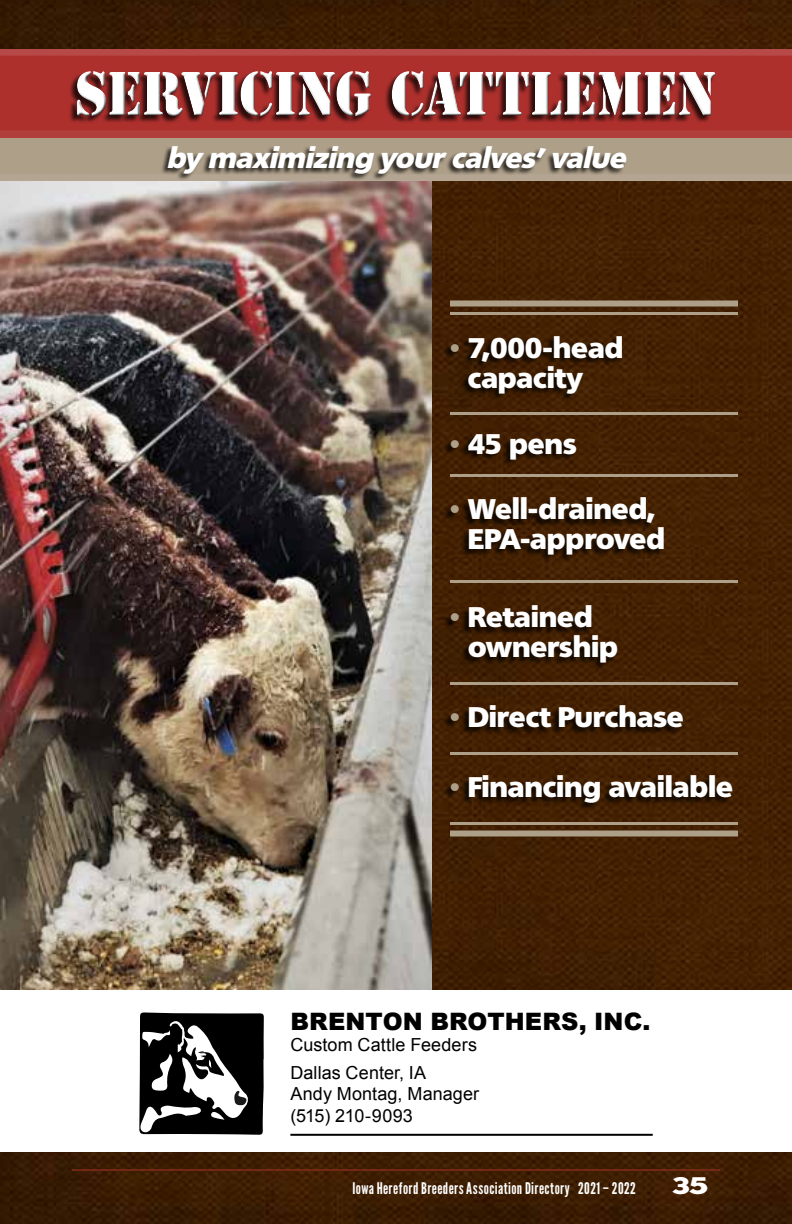
<style>
.page{position:relative;width:792px;height:1224px;background:#fff}
.page>*{position:absolute;margin:0;border:0;box-sizing:border-box;transform-origin:0 0}
.t1{font:58px "Stencil Std";letter-spacing:-.015em;color:#fff;scale:.92 1}
.t2{font:27.6px/29.8px "Fustian";letter-spacing:.01em;color:#fff}
.t3{font:italic 27.6px "Fustian";color:#fff}
.t4{font:900 24px "Arial";color:#000}
.t5{font:24px "Chunk Five";color:#fff;scale:1.35 1}
.t6{font:18px/27.6px "Arial";letter-spacing:.005em;color:#000}
.t7{font:16px "League Gothic";letter-spacing:.025em;color:#fff}
.s1{color:#ae9f89}
.s2{font-style:inherit}
</style>
<div class="page">
<img style="left:0;top:0;width:792px;height:1224px">
<img style="left:0;top:183px;width:432px;height:807px">
<div style="left:0;top:119px;width:792px;height:64px;background:#ae9f89"></div>
<div style="left:0;top:48px;width:792px;height:92px;background:#b1b4b6;opacity:.25"></div>
<div style="left:69px;top:72px;width:646px;height:52px;background:#000;opacity:.75"></div>
<div style="left:75px;top:70px;width:643px;height:46px;background:#fff;opacity:.75"></div>
<div style="left:75px;top:72px;width:643px;height:47px;background:#000;opacity:.75"></div>
<div style="left:443px;top:336px;width:289px;height:475px;background:#000;opacity:.75"></div>
<hr style="left:450px;top:312px;width:288px;height:3px;background:#ae9f89">
<hr style="left:450px;top:412px;width:288px;height:3px;background:#ae9f89">
<hr style="left:450px;top:474px;width:288px;height:3px;background:#ae9f89">
<hr style="left:450px;top:580px;width:288px;height:3px;background:#ae9f89">
<hr style="left:450px;top:682px;width:288px;height:3px;background:#ae9f89">
<hr style="left:450px;top:752px;width:288px;height:3px;background:#ae9f89">
<hr style="left:450px;top:822px;width:288px;height:3px;background:#ae9f89">
<div style="left:0;top:990px;width:792px;height:162px;background:#fff"></div>
<svg style="left:139px;top:1012px;width:125px;height:123px"></svg>
<hr style="left:290px;top:1134px;width:363px;height:2px;background:#000">
<div style="left:160px;top:146px;width:466px;height:36px;background:#000;opacity:.75"></div>
<div style="left:450px;top:300px;width:288px;height:6px;background:#ae9f89"></div>
<div style="left:450px;top:830px;width:288px;height:6px;background:#ae9f89"></div>
<hr style="left:72px;top:1169px;width:648px;height:2px;background:#832d1a">
<h1 class="t1" style="left:75px;top:56px;width:700px">SERVICING CATTLEMEN</h1>
<p class="t3" style="left:167px;top:144px;width:466px">by maximizing your calves’ value</p>
<p class="t2" style="left:468px;top:334px;width:157px;text-indent:-18px"><span class="s1">•</span> 7,000-head capacity</p>
<p class="t2" style="left:450px;top:430px;width:128px"><span class="s1">•</span> 45 pens</p>
<p class="t2" style="left:468px;top:496px;width:198px;text-indent:-18px"><span class="s1">•</span> Well-drained,<br>EPA-approved</p>
<p class="t2" style="left:468px;top:603px;width:151px;text-indent:-18px"><span class="s1">•</span> Retained ownership</p>
<p class="t2" style="left:450px;top:703px;width:235px"><span class="s1">•</span> Direct Purchase</p>
<p class="t2" style="left:450px;top:773px;width:284px"><span class="s1">•</span> Financing available</p>
<p class="t4" style="left:290px;top:1004px;width:362px">BRENTON BROTHERS, INC.</p>
<p class="t6" style="left:290px;top:1031px;width:188px">Custom Cattle Feeders<br>Dallas Center, IA</p>
<p class="t6" style="left:290px;top:1083px;width:190px;line-height:21.4px">Andy Montag, Manager (515) 210-9093</p>
<p class="t7" style="left:352px;top:1179px;width:285px">Iowa Hereford Breeders Association Directory <span class="s2">2021 – 2022</span></p>
<p class="t5" style="left:672px;top:1171px;width:28px">35</p>
</div>
